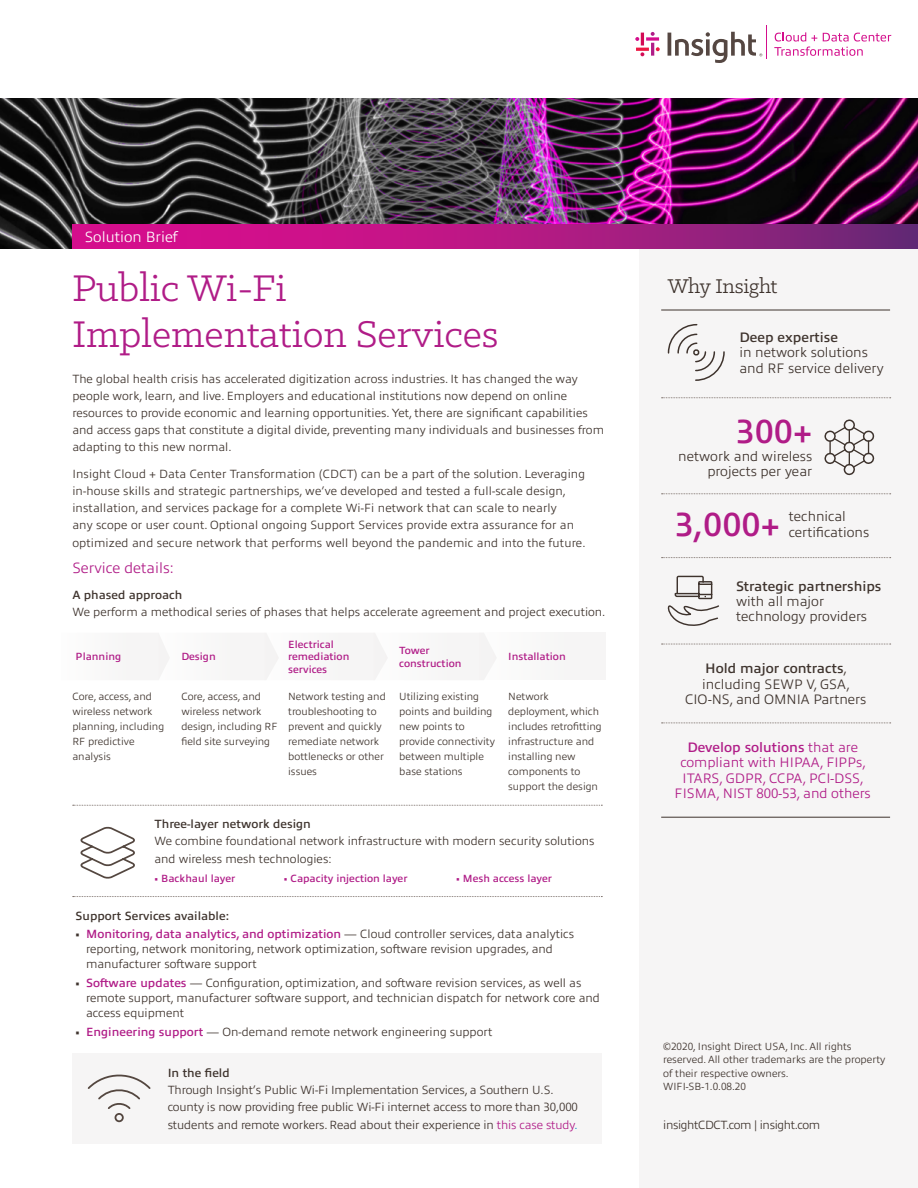
<style>
.page{position:relative;width:918px;height:1188px;background:#fff}
.page>*{position:absolute;margin:0;border:0;box-sizing:border-box;transform-origin:0 0}
.t1{font:42px/46.5px "Klinic Slab";color:#b01c87}
.t2{font:600 33.6px "Allumi Pro";color:#b01c87}
.t3{font:22.5px "Klinic Slab";letter-spacing:-.015em;color:#3e332d}
.t4{font:300 15px "Allumi Pro";color:#b01c87}
.t5{font:300 15px "Allumi Pro";color:#fff}
.t6{font:300 13.8px/15.5px "Allumi Pro";color:#3e332d}
.t7{font:300 13.8px/15.5px "Allumi Pro";color:#b01c87;text-align:center}
.t8{font:600 13.8px "Allumi Pro";color:#3e332d}
.t9{font:300 12px/17.2px "Allumi Pro";color:#3e332d}
.t10{font:600 12px "Allumi Pro";color:#3e332d}
.t11{font:300 12px "Allumi Pro";letter-spacing:-.03em;color:#3e332d}
.t12{font:300 10.5px/15px "Allumi Pro";color:#3e332d}
.t13{font:600 10.5px/12.6px "Allumi Pro";color:#b01c87}
.s1{font-weight:600}
.s2{font-weight:600;color:#b01c87}
.s3{color:#b01c87}
.s4{color:#0f87c9}
</style>
<div class="page">
<div style="left:639px;top:237px;width:279px;height:951px;background:#f6f5f5"></div>
<img style="left:0;top:98px;width:918px;height:151px">
<svg style="left:72px;top:224px;width:846px;height:25px;background:#af1983"></svg>
<hr style="left:766px;top:25px;width:1px;height:34px;background:#d40e8c">
<svg style="left:774px;top:32px;width:117px;height:24px"></svg>
<svg style="left:635px;top:32px;width:25px;height:24px"></svg>
<svg style="left:668px;top:32px;width:94px;height:31px"></svg>
<svg style="left:662px;top:397px;width:229px;height:1px"></svg>
<svg style="left:662px;top:493px;width:229px;height:1px"></svg>
<svg style="left:662px;top:557px;width:229px;height:1px"></svg>
<svg style="left:662px;top:644px;width:229px;height:1px"></svg>
<svg style="left:73px;top:805px;width:529px;height:1px"></svg>
<svg style="left:73px;top:896px;width:529px;height:1px"></svg>
<svg style="left:662px;top:723px;width:229px;height:1px"></svg>
<hr style="left:661px;top:817px;width:229px;height:1px;background:#3e332d">
<hr style="left:661px;top:310px;width:229px;height:1px;background:#3e332d">
<svg style="left:667px;top:575px;width:52px;height:51px"></svg>
<svg style="left:824px;top:420px;width:51px;height:55px"></svg>
<div style="left:158px;top:633px;width:229px;height:47px;background:#f7f7f6"></div>
<div style="left:479px;top:633px;width:127px;height:47px;background:#f7f7f6"></div>
<div style="left:72px;top:1053px;width:530px;height:91px;background:#f6f5f5"></div>
<svg style="left:87px;top:1074px;width:64px;height:49px"></svg>
<svg style="left:80px;top:826px;width:55px;height:53px"></svg>
<svg style="left:667px;top:324px;width:58px;height:57px"></svg>
<p class="t5" style="left:85px;top:226px;width:95px">Solution Brief</p>
<h1 class="t1" style="left:72px;top:263px;width:428px">Public Wi-Fi<br>Implementation Services</h1>
<p class="t9" style="left:72px;top:369px;width:533px">The global health crisis has accelerated digitization across industries. It has changed the way people work, learn, and live. Employers and educational institutions now depend on online resources to provide economic and learning opportunities. Yet, there are significant capabilities and access gaps that constitute a digital divide, preventing many individuals and businesses from adapting to this new normal.</p>
<p class="t9" style="left:72px;top:464px;width:515px">Insight Cloud + Data Center Transformation (CDCT) can be a part of the solution. Leveraging in-house skills and strategic partnerships, we’ve developed and tested a full-scale design, installation, and services package for a complete Wi-Fi network that can scale to nearly<br>any scope or user count. Optional ongoing Support Services provide extra assurance for an optimized and secure network that performs well beyond the pandemic and into the future.</p>
<p class="t4" style="left:72px;top:557px;width:103px">Service details:</p>
<p class="t10" style="left:72px;top:586px;width:111px">A phased approach</p>
<p class="t9" style="left:72px;top:603px;width:535px">We perform a methodical series of phases that helps accelerate agreement and project execution.</p>
<p class="t13" style="left:76px;top:650px;width:47px">Planning</p>
<p class="t13" style="left:181px;top:650px;width:36px">Design</p>
<p class="t12" style="left:72px;top:688px;width:93px">Core, access, and wireless network planning, including<br>RF predictive analysis</p>
<p class="t12" style="left:181px;top:688px;width:98px">Core, access, and wireless network design, including RF field site surveying</p>
<p class="t13" style="left:288px;top:637px;width:63px">Electrical remediation services</p>
<p class="t12" style="left:288px;top:688px;width:99px">Network testing and troubleshooting to prevent and quickly remediate network bottlenecks or other issues</p>
<p class="t13" style="left:399px;top:643px;width:64px">Tower construction</p>
<p class="t12" style="left:399px;top:688px;width:97px">Utilizing existing points and building new points to provide connectivity between multiple base stations</p>
<p class="t13" style="left:508px;top:650px;width:59px">Installation</p>
<p class="t12" style="left:508px;top:688px;width:95px">Network deployment, which includes retrofitting infrastructure and installing new components to support the design</p>
<p class="t10" style="left:154px;top:815px;width:158px">Three-layer network design</p>
<p class="t9" style="left:154px;top:832px;width:442px">We combine foundational network infrastructure with modern security solutions and wireless mesh technologies:</p>
<p class="t13" style="left:154px;top:872px;width:82px">• Backhaul layer</p>
<p class="t13" style="left:284px;top:872px;width:125px">• Capacity injection layer</p>
<p class="t13" style="left:456px;top:872px;width:97px">• Mesh access layer</p>
<p class="t10" style="left:76px;top:908px;width:155px">Support Services available:</p>
<p class="t9" style="left:86px;top:926px;width:490px;line-height:15px;text-indent:-10px"><span class="s1">•</span> <span class="s2">Monitoring, data analytics, and optimization</span> — Cloud controller services, data analytics reporting, network monitoring, network optimization, software revision upgrades, and manufacturer software support</p>
<p class="t9" style="left:86px;top:975px;width:515px;line-height:15px;text-indent:-10px"><span class="s1">•</span> <span class="s2">Software updates</span> — Configuration, optimization, and software revision services, as well as remote support, manufacturer software support, and technician dispatch for network core and access equipment</p>
<p class="t9" style="left:76px;top:1022px;width:418px"><span class="s1">•</span> <span class="s2">Engineering support</span> — On-demand remote network engineering support</p>
<p class="t10" style="left:168px;top:1064px;width:64px">In the field</p>
<p class="t9" style="left:168px;top:1080px;width:412px">Through Insight’s Public Wi-Fi Implementation Services, a Southern U.S. county is now providing free public Wi-Fi internet access to more than 30,000 students and remote workers. Read about their experience in <span class="s3">this case study</span><span class="s4">.</span></p>
<h3 class="t3" style="left:668px;top:272px;width:111px">Why Insight</h3>
<p class="t8" style="left:739px;top:327px;width:100px">Deep expertise</p>
<p class="t6" style="left:739px;top:344px;width:146px">in network solutions and RF service delivery</p>
<h2 class="t2" style="left:736px;top:407px;width:78px">300+</h2>
<p class="t6" style="left:678px;top:447px;width:135px;text-align:right">network and wireless projects per year</p>
<h2 class="t2" style="left:674px;top:500px;width:107px">3,000+</h2>
<p class="t6" style="left:789px;top:508px;width:59px">technical</p>
<p class="t6" style="left:789px;top:523px;width:82px">certifications</p>
<p class="t8" style="left:736px;top:576px;width:147px">Strategic partnerships</p>
<p class="t6" style="left:736px;top:592px;width:133px">with all major technology providers</p>
<p class="t6" style="left:685px;top:660px;width:183px;text-align:center"><span class="s1">Hold major contracts</span>, including SEWP V, GSA,<br>CIO-NS, and OMNIA Partners</p>
<p class="t7" style="left:675px;top:738px;width:198px"><span class="s1">Develop solutions</span> that are compliant with HIPAA, FIPPs,<br>ITARS, GDPR, CCPA, PCI-DSS,<br>FISMA, NIST 800-53, and others</p>
<p class="t12" style="left:663px;top:1038px;width:224px;line-height:13.5px">©2020, Insight Direct USA, Inc. All rights reserved. All other trademarks are the property of their respective owners.<br>WIFI-SB-1.0.08.20</p>
<p class="t11" style="left:663px;top:1117px;width:159px">insightCDCT.com | insight.com</p>
</div>
